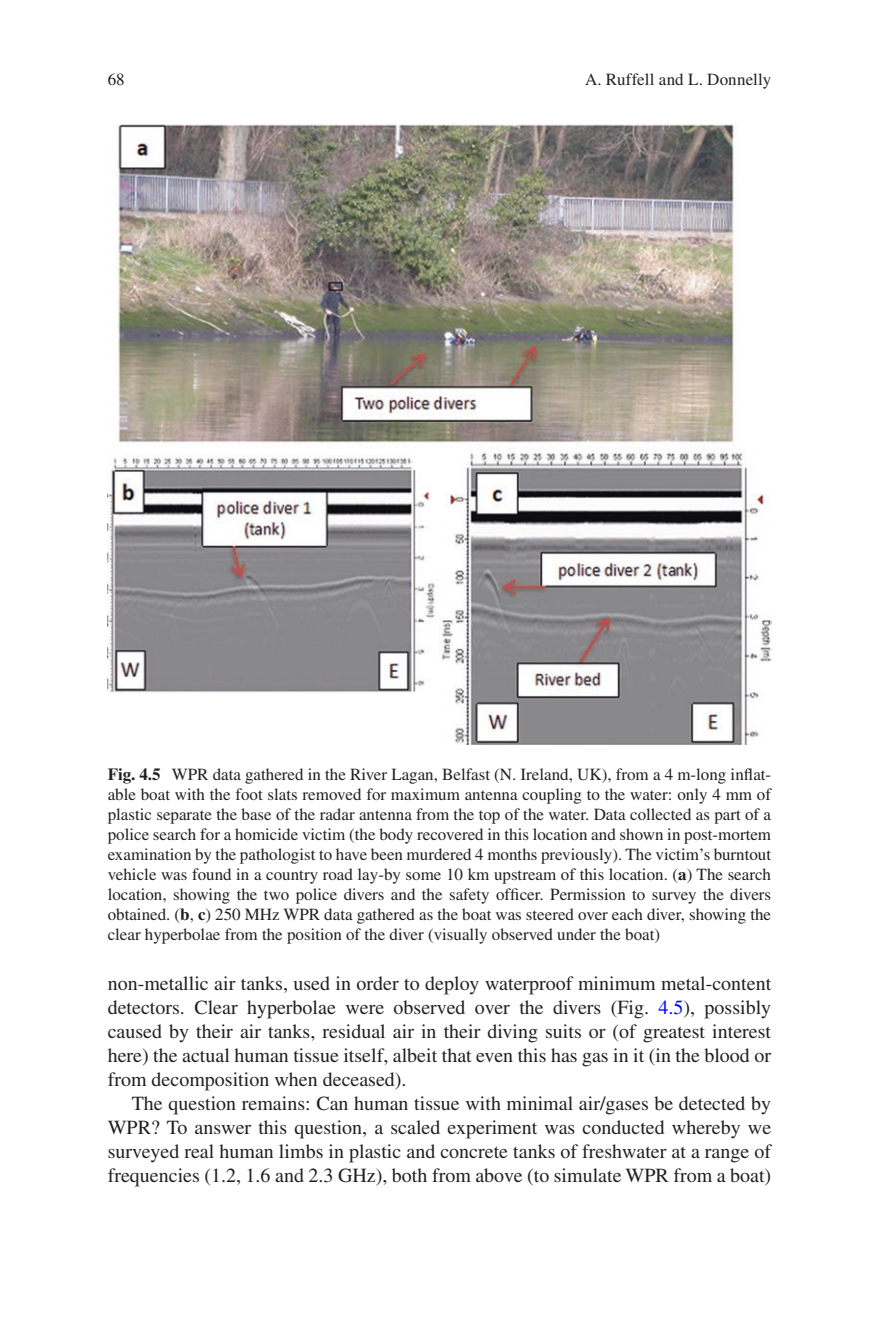
<style>
.page{position:relative;width:879px;height:1333px;background:#fff}
.page>*{position:absolute;margin:0;border:0;box-sizing:border-box;transform-origin:0 0}
.t1{font:20px/24px "Xrfcbq Times LT Std";color:#231f20;text-align:justify}
.t2{font:17px/20px "Xrfcbq Times LT Std";color:#231f20;text-align:justify}
.t3{font:17px "Cqtysh Times LT Std";letter-spacing:.005em;color:#231f20}
.s1{font-family:"Vnvnvd Times LT Std";font-weight:700}
.s2{color:#00f}
</style>
<div class="page">
<img style="left:108px;top:124px;width:663px;height:620px">
<p class="t2" style="left:108px;top:69px;width:19px">68</p>
<p class="t3" style="left:585px;top:70px;width:188px">A. Ruffell and L. Donnelly</p>
<p class="t2" style="left:108px;top:764px;width:665px"><span class="s1">Fig. 4.5</span> WPR data gathered in the River Lagan, Belfast (N. Ireland, UK), from a 4 m-long inflat&shy;able boat with the foot slats removed for maximum antenna coupling to the water: only 4 mm of plastic separate the base of the radar antenna from the top of the water. Data collected as part of a police search for a homicide victim (the body recovered in this location and shown in post-mortem examination by the pathologist to have been murdered 4 months previously). The victim’s burntout vehicle was found in a country road lay-by some 10 km upstream of this location. (<span class="s1">a</span>) The search location, showing the two police divers and the safety officer. Permission to survey the divers obtained. (<span class="s1">b</span>, <span class="s1">c</span>) 250 MHz WPR data gathered as the boat was steered over each diver, showing the clear hyperbolae from the position of the diver (visually observed under the boat)</p>
<p class="t1" style="left:108px;top:971px;width:665px">non-metallic air tanks, used in order to deploy waterproof minimum metal-content detectors. Clear hyperbolae were observed over the divers (Fig. <span class="s2">4.5</span>), possibly caused by their air tanks, residual air in their diving suits or (of greatest interest here) the actual human tissue itself, albeit that even this has gas in it (in the blood or from decomposition when deceased).</p>
<p class="t1" style="left:108px;top:1091px;width:665px;text-indent:24px">The question remains: Can human tissue with minimal air/gases be detected by WPR? To answer this question, a scaled experiment was conducted whereby we surveyed real human limbs in plastic and concrete tanks of freshwater at a range of frequencies (1.2, 1.6 and 2.3 GHz), both from above (to simulate WPR from a boat)</p>
</div>
